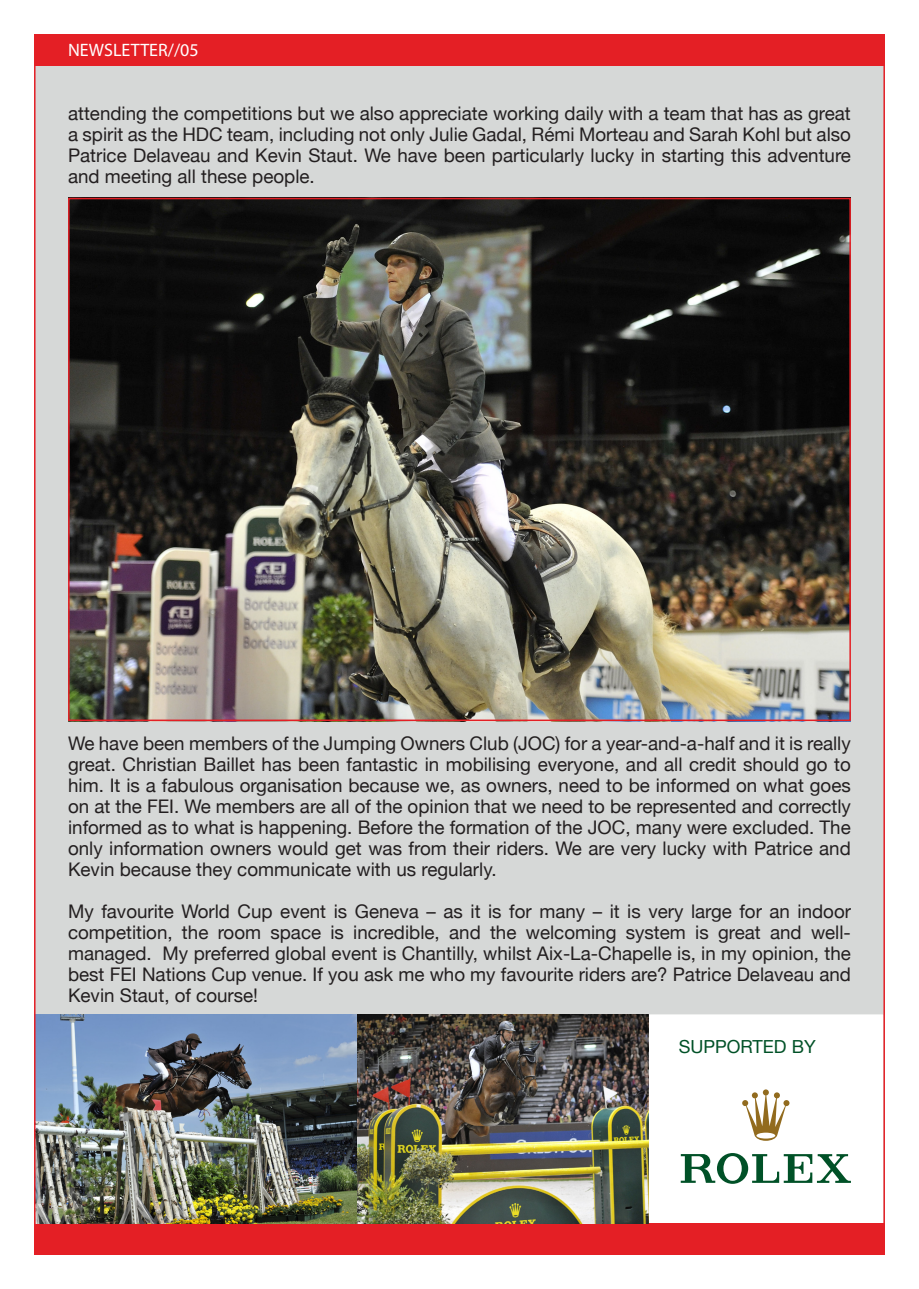
<style>
.page{position:relative;width:919px;height:1289px;background:#fff}
.page>*{position:absolute;margin:0;border:0;box-sizing:border-box;transform-origin:0 0}
.Bodycopy{font:18.75px/21px "Helvetica Neue";color:#231f20;text-align:justify}
.Headings{font:18px "Myriad Pro";color:#fff}
.t1{font:18px "Helvetica Neue";color:#005127}
</style>
<div class="page">
<div style="left:34px;top:66px;width:850px;height:1156px;background:#d6d8d7"></div>
<div style="left:646px;top:1012px;width:238px;height:214px;background:#fff;border:2px solid #d6d8d7"></div>
<svg style="left:742px;top:1089px;width:47px;height:51px"></svg>
<svg style="left:680px;top:1153px;width:170px;height:30px"></svg>
<div style="left:34px;top:34px;width:850px;height:32px;background:#e41f25"></div>
<div style="left:34px;top:1222px;width:850px;height:32px;background:#e41f25"></div>
<img style="left:70px;top:200px;width:778px;height:519px">
<img style="left:37px;top:1014px;width:320px;height:208px">
<img style="left:357px;top:1014px;width:291px;height:208px">
<p class="Headings" style="left:68px;top:39px;width:132px">NEWSLETTER//05</p>
<p class="Bodycopy" style="left:68px;top:102px;width:784px">attending the competitions but we also appreciate working daily with a team that has as great a spirit as the HDC team, including not only Julie Gadal, Rémi Morteau and Sarah Kohl but also Patrice Delaveau and Kevin Staut. We have been particularly lucky in starting this adventure and meeting all these people.</p>
<p class="Bodycopy" style="left:68px;top:732px;width:784px">We have been members of the Jumping Owners Club (JOC) for a year-and-a-half and it is really great. Christian Baillet has been fantastic in mobilising everyone, and all credit should go to him. It is a fabulous organisation because we, as owners, need to be informed on what goes on at the FEI. We members are all of the opinion that we need to be represented and correctly informed as to what is happening. Before the formation of the JOC, many were excluded. The only information owners would get was from their riders. We are very lucky with Patrice and Kevin because they communicate with us regularly.</p>
<p class="Bodycopy" style="left:68px;top:900px;width:784px">My favourite World Cup event is Geneva – as it is for many – it is very large for an indoor competition, the room space is incredible, and the welcoming system is great and well&shy;managed. My preferred global event is Chantilly, whilst Aix-La-Chapelle is, in my opinion, the best FEI Nations Cup venue. If you ask me who my favourite riders are? Patrice Delaveau and Kevin Staut, of course!</p>
<p class="t1" style="left:679px;top:1035px;width:138px">SUPPORTED BY</p>
</div>
